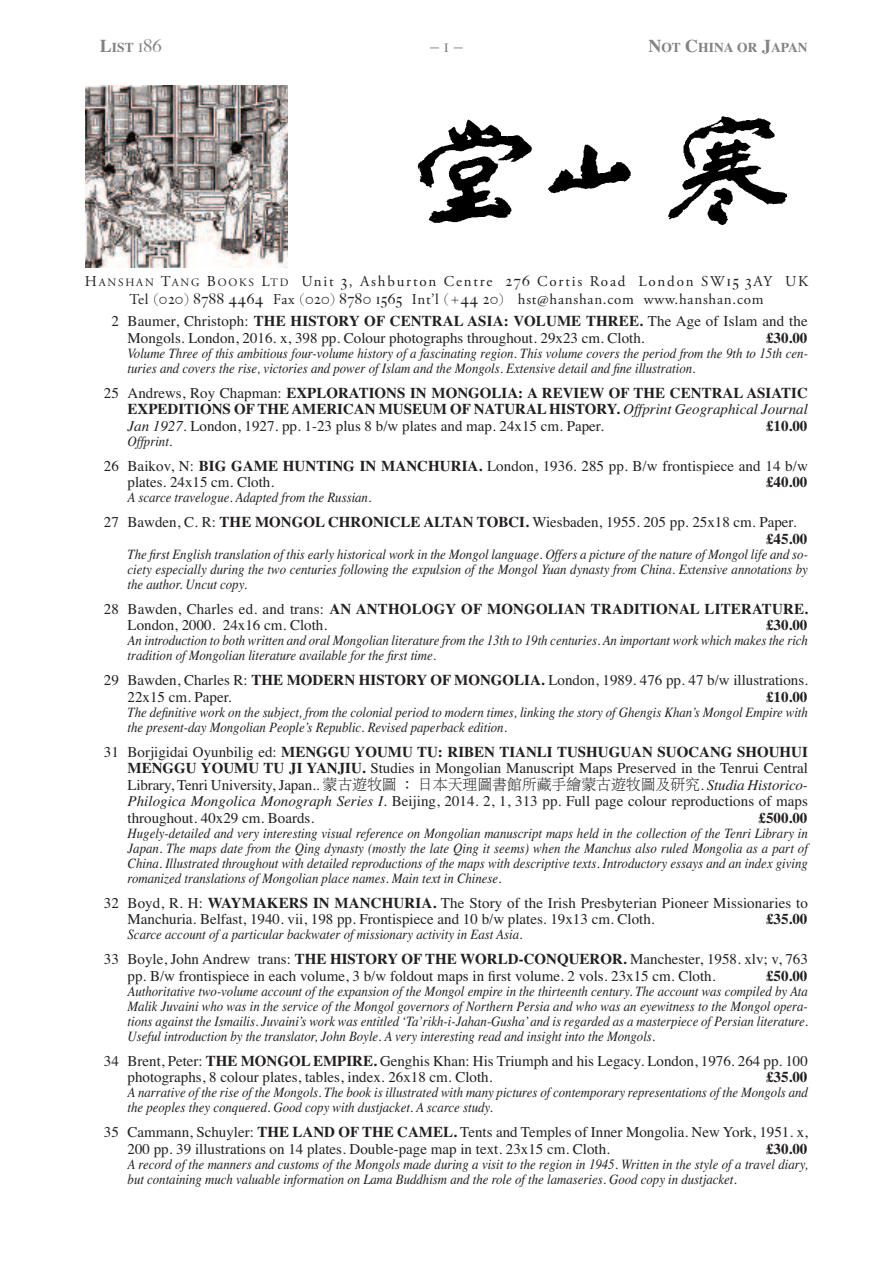
<style>
.page{position:relative;width:893px;height:1263px;background:#fff}
.page>*{position:absolute;margin:0;border:0;box-sizing:border-box;transform-origin:0 0}
.t1{font:18px "Times";color:#808285}
.t2{font:15px/16.5px "Times";color:#231f20}
.t3{font:700 15px/16.5px "Times";color:#231f20;text-align:justify}
.t4{font:15px/18px "Adobe Garamond Pro";letter-spacing:.11em;color:#231f20;text-align:center}
.t5{font:italic 14.25px/15px "Times";color:#231f20;scale:.9 1}
.t6{font:700 13.5px "Times";color:#808285}
.s1{font-size:18px}
.s2{font-family:"Big Caslon";font-weight:500;font-size:18px}
.s3{font-family:"Big Caslon";font-weight:500}
.s4{font-size:11.25px}
.s5{font-weight:700}
.s6{font-weight:400}
.s7{font-weight:400;font-style:italic}
.s8{font-family:"AR PL New Sung"}
.s9{font-style:italic}
</style>
<div class="page">
<img style="left:417px;top:116px;width:371px;height:109px">
<img style="left:85px;top:85px;width:203px;height:183px">
<p class="t6" style="left:100px;top:39px;width:63px"><span class="s1">L</span>IST <span class="s2">186</span></p>
<p class="t1" style="left:430px;top:35px;width:34px">–<span class="s3">1</span>–</p>
<p class="t6" style="left:648px;top:39px;width:161px"><span class="s1">N</span>OT <span class="s1">C</span>HINA OR <span class="s1">J</span>APAN</p>
<p class="t4" style="left:85px;top:274px;width:725px">H<span class="s4">ANSHAN</span> T<span class="s4">ANG</span> B<span class="s4">OOKS</span> L<span class="s4">TD</span> Unit <span class="s3">3</span>, Ashburton Centre <span class="s3">276</span> Cortis Road London SW<span class="s3">15 3</span>AY UK<br>Tel <span class="s3">(020) 8788 4464</span> Fax <span class="s3">(020) 8780 1565</span> Int’l <span class="s3">(+44 20)</span> hst@hanshan.com www.hanshan.com</p>
<p class="t2" style="left:128px;top:313px;width:682px;text-indent:-16px">2 Baumer, Christoph: <span class="s5">THE HISTORY OF CENTRAL ASIA: VOLUME THREE.</span> The Age of Islam and the<br>Mongols. London, 2016. x, 398 pp. Colour photographs throughout. 29x23 cm. Cloth.</p>
<p class="t3" style="left:766px;top:329px;width:43px">£30.00</p>
<p class="t5" style="left:128px;top:345px;width:757px">Volume Three of this ambitious four-volume history of a fascinating region. This volume covers the period from the 9th to 15th cen&shy;turies and covers the rise, victories and power of Islam and the Mongols. Extensive detail and fine illustration.</p>
<p class="t3" style="left:128px;top:384px;width:682px;text-indent:-24px"><span class="s6">25 Andrews, Roy Chapman:</span> EXPLORATIONS IN MONGOLIA: A REVIEW OF THE CENTRAL ASIATIC EXPEDITIONS OF THE AMERICAN MUSEUM OF NATURAL HISTORY. <span class="s7">Offprint Geographical Journal Jan 1927.</span> <span class="s6">London, 1927. pp. 1-23 plus 8 b/w plates and map. 24x15 cm. Paper.</span></p>
<p class="t3" style="left:766px;top:417px;width:43px">£10.00</p>
<p class="t5" style="left:128px;top:433px;width:51px">Offprint.</p>
<p class="t2" style="left:128px;top:457px;width:682px;text-indent:-24px">26 Baikov, N: <span class="s5">BIG GAME HUNTING IN MANCHURIA.</span> London, 1936. 285 pp. B/w frontispiece and 14 b/w plates. 24x15 cm. Cloth.</p>
<p class="t3" style="left:766px;top:474px;width:43px">£40.00</p>
<p class="t5" style="left:128px;top:490px;width:272px">A scarce travelogue. Adapted from the Russian.</p>
<p class="t2" style="left:766px;top:514px;width:43px;text-indent:-662px">27 Bawden, C. R: <span class="s5">THE MONGOL CHRONICLE ALTAN TOBCI.</span> Wiesbaden, 1955. 205 pp. 25x18 cm. Paper. <span class="s5">£45.00</span></p>
<p class="t5" style="left:128px;top:546px;width:757px;text-align:justify">The first English translation of this early historical work in the Mongol language. Offers a picture of the nature of Mongol life and so&shy;ciety especially during the two centuries following the expulsion of the Mongol Yuan dynasty from China. Extensive annotations by the author. Uncut copy.</p>
<p class="t2" style="left:128px;top:600px;width:682px;text-indent:-24px">28 Bawden, Charles ed. and trans: <span class="s5">AN ANTHOLOGY OF MONGOLIAN TRADITIONAL LITERATURE.<br></span>London, 2000. 24x16 cm. Cloth.</p>
<p class="t3" style="left:766px;top:617px;width:43px">£30.00</p>
<p class="t5" style="left:128px;top:633px;width:757px">An introduction to both written and oral Mongolian literature from the 13th to 19th centuries. An important work which makes the rich tradition of Mongolian literature available for the first time.</p>
<p class="t2" style="left:128px;top:672px;width:682px;text-indent:-24px">29 Bawden, Charles R: <span class="s5">THE MODERN HISTORY OF MONGOLIA.</span> London, 1989. 476 pp. 47 b/w illustrations.<br>22x15 cm. Paper.</p>
<p class="t3" style="left:766px;top:688px;width:43px">£10.00</p>
<p class="t5" style="left:128px;top:704px;width:757px">The definitive work on the subject, from the colonial period to modern times, linking the story of Ghengis Khan’s Mongol Empire with the present-day Mongolian People’s Republic. Revised paperback edition.</p>
<p class="t2" style="left:128px;top:743px;width:682px;text-align:justify;text-indent:-24px">31 Borjigidai Oyunbilig ed: <span class="s5">MENGGU YOUMU TU: RIBEN TIANLI TUSHUGUAN SUOCANG SHOUHUI MENGGU YOUMU TU JI YANJIU.</span> Studies in Mongolian Manuscript Maps Preserved in the Tenrui Central Library, Tenri University, Japan.. <span class="s8">蒙古遊牧圖：日本天理圖書館所藏手繪蒙古遊牧圖及研究</span>. <span class="s9">Studia Historico-Philogica Mongolica Monograph Series I.</span> Beijing, 2014. 2, 1, 313 pp. Full page colour reproductions of maps throughout. 40x29 cm. Boards.</p>
<p class="t3" style="left:759px;top:809px;width:50px">£500.00</p>
<p class="t5" style="left:128px;top:825px;width:757px;text-align:justify">Hugely-detailed and very interesting visual reference on Mongolian manuscript maps held in the collection of the Tenri Library in Japan. The maps date from the Qing dynasty (mostly the late Qing it seems) when the Manchus also ruled Mongolia as a part of China. Illustrated throughout with detailed reproductions of the maps with descriptive texts. Introductory essays and an index giving romanized translations of Mongolian place names. Main text in Chinese.</p>
<p class="t2" style="left:128px;top:894px;width:682px;text-indent:-24px">32 Boyd, R. H: <span class="s5">WAYMAKERS IN MANCHURIA.</span> The Story of the Irish Presbyterian Pioneer Missionaries to<br>Manchuria. Belfast, 1940. vii, 198 pp. Frontispiece and 10 b/w plates. 19x13 cm. Cloth.</p>
<p class="t3" style="left:766px;top:911px;width:43px">£35.00</p>
<p class="t5" style="left:128px;top:927px;width:440px">Scarce account of a particular backwater of missionary activity in East Asia.</p>
<p class="t2" style="left:128px;top:951px;width:682px;text-indent:-24px">33 Boyle, John Andrew trans: <span class="s5">THE HISTORY OF THE WORLD-CONQUEROR.</span> Manchester, 1958. xlv; v, 763 pp. B/w frontispiece in each volume, 3 b/w foldout maps in first volume. 2 vols. 23x15 cm. Cloth.</p>
<p class="t3" style="left:766px;top:967px;width:43px">£50.00</p>
<p class="t5" style="left:128px;top:983px;width:757px;text-align:justify">Authoritative two-volume account of the expansion of the Mongol empire in the thirteenth century. The account was compiled by Ata Malik Juvaini who was in the service of the Mongol governors of Northern Persia and who was an eyewitness to the Mongol opera&shy;tions against the Ismailis. Juvaini’s work was entitled ‘Ta’rikh-i-Jahan-Gusha’and is regarded as a masterpiece of Persian literature.<br>Useful introduction by the translator, John Boyle. A very interesting read and insight into the Mongols.</p>
<p class="t2" style="left:128px;top:1052px;width:682px;text-indent:-24px">34 Brent, Peter: <span class="s5">THE MONGOL EMPIRE.</span> Genghis Khan: His Triumph and his Legacy. London, 1976. 264 pp. 100 photographs, 8 colour plates, tables, index. 26x18 cm. Cloth.</p>
<p class="t3" style="left:766px;top:1069px;width:43px">£35.00</p>
<p class="t5" style="left:128px;top:1085px;width:757px">A narrative of the rise of the Mongols. The book is illustrated with many pictures of contemporary representations of the Mongols and the peoples they conquered. Good copy with dustjacket. A scarce study.</p>
<p class="t2" style="left:128px;top:1124px;width:682px;text-indent:-24px">35 Cammann, Schuyler: <span class="s5">THE LAND OF THE CAMEL.</span> Tents and Temples of Inner Mongolia. New York, 1951. x,<br>200 pp. 39 illustrations on 14 plates. Double-page map in text. 23x15 cm. Cloth.</p>
<p class="t3" style="left:766px;top:1140px;width:43px">£30.00</p>
<p class="t5" style="left:128px;top:1156px;width:757px">A record of the manners and customs of the Mongols made during a visit to the region in 1945. Written in the style of a travel diary, but containing much valuable information on Lama Buddhism and the role of the lamaseries. Good copy in dustjacket.</p>
</div>
